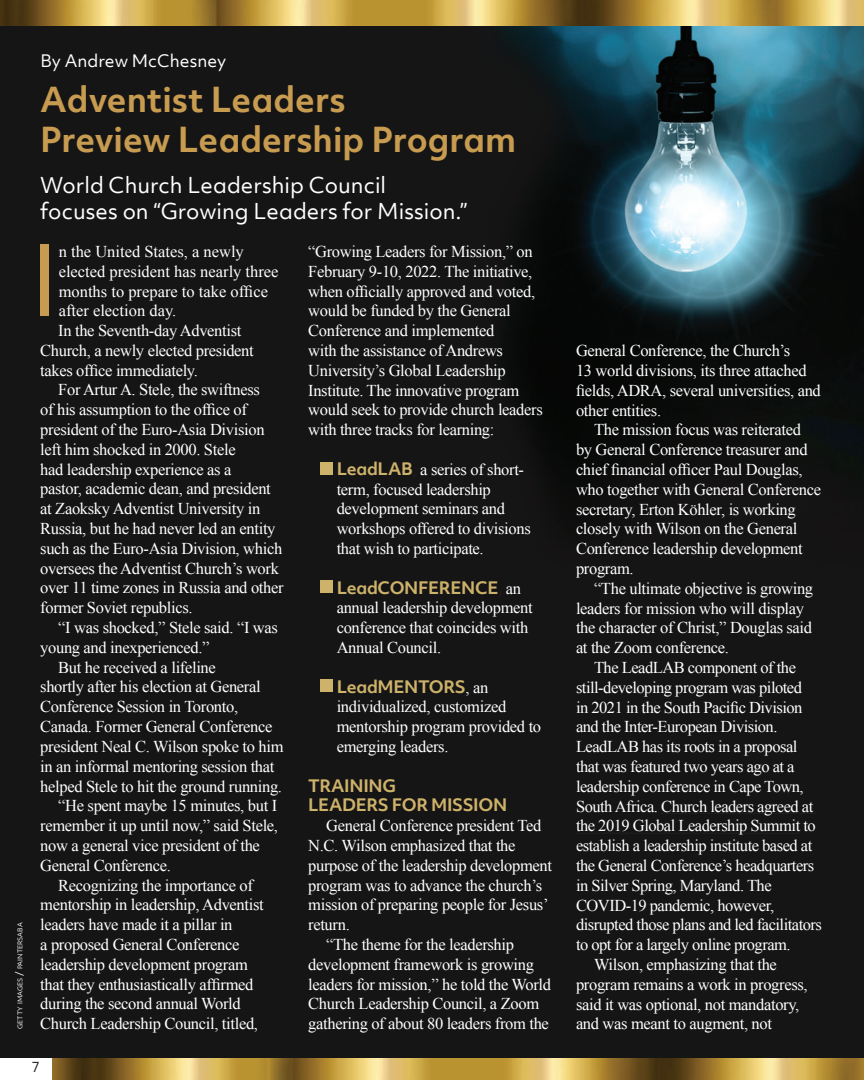
<style>
.page{position:relative;width:864px;height:1080px;background:#fff}
.page>*{position:absolute;margin:0;border:0;box-sizing:border-box;transform-origin:0 0}
.t1{font:94.65px "Objektiv Mk 1";color:#c79b50}
.t2{font:700 33px/39.6px "Objektiv Mk 2";color:#c79b50}
.t3{font:21px/25.2px "Objektiv Mk 2";color:#fff}
.t4{font:16.5px/19.8px "Times New Roman";letter-spacing:-.02em;color:#fff}
.t5{font:16.5px "Times New Roman";color:#fff}
.t6{font:700 16.5px/19.8px "Objektiv Mk 1";letter-spacing:-.02em;color:#cdb26a}
.t7{font:16.5px "Objektiv Mk 1";color:#fff}
.t8{font:13.5px "Objektiv Mk 3";color:#231f20}
.t9{font:6.3px "Objektiv Mk 3";color:#fff}
.s1{font-size:9px}
.s2{font-family:"Objektiv Mk 1";font-weight:700;color:#cdb26a}
.s3{color:#231f20}
.s4{font-family:"Times New Roman";font-weight:400;color:#231f20}
.s5{font-family:"Times New Roman";font-weight:400;color:#fff}
</style>
<div class="page">
<img style="left:53px;top:1058px;width:811px;height:22px">
<img style="left:0;top:25px;width:864px;height:1033px">
<img style="left:0;top:0;width:864px;height:25px">
<hr style="left:661px;top:813px;width:155px;height:1px;background:#231f20">
<hr style="left:576px;top:833px;width:224px;height:1px;background:#231f20">
<div style="left:320px;top:462px;width:13px;height:13px;background:#cdb26a"></div>
<div style="left:320px;top:580px;width:13px;height:13px;background:#cdb26a"></div>
<div style="left:320px;top:679px;width:13px;height:13px;background:#cdb26a"></div>
<p class="t9" style="left:17px;top:1029px;width:108px;rotate:-90deg">getty images <span class="s1">/</span> paintersaba</p>
<p class="t7" style="left:40px;top:53px;width:187px">By Andrew McChesney</p>
<h2 class="t2" style="left:40px;top:83px;width:478px">Adventist Leaders<br>Preview Leadership Program</h2>
<p class="t3" style="left:40px;top:175px;width:429px">World Church Leadership Council focuses on “Growing Leaders for Mission.”</p>
<h1 class="t1" style="left:30px;top:239px;width:30px">I</h1>
<p class="t5" style="left:59px;top:245px;width:187px">n the United States, a newly</p>
<p class="t4" style="left:308px;top:243px;width:236px">“Growing Leaders for Mission,” on February 9-10, 2022. The initiative, when officially approved and voted, would be funded by the General Conference and implemented<br>with the assistance of Andrews University’s Global Leadership Institute. The innovative program would seek to provide church leaders with three tracks for learning:</p>
<p class="t4" style="left:337px;top:461px;width:196px"><span class="s2">LeadLAB</span><span class="s3">,</span> a series of short&shy;term, focused leadership development seminars and workshops offered to divisions that wish to participate.</p>
<p class="t6" style="left:337px;top:579px;width:186px">LeadCONFERENCE<span class="s4">,</span> <span class="s5">an</span></p>
<p class="t4" style="left:337px;top:599px;width:198px">annual leadership development conference that coincides with<br>Annual Council.</p>
<p class="t6" style="left:337px;top:678px;width:153px">LeadMENTORS<span class="s5">, an</span></p>
<p class="t4" style="left:337px;top:698px;width:206px">individualized, customized mentorship program provided to emerging leaders.</p>
<p class="t6" style="left:308px;top:777px;width:201px">TRAINING<br>LEADERS FOR MISSION</p>
<p class="t4" style="left:326px;top:817px;width:217px">General Conference president Ted</p>
<p class="t4" style="left:308px;top:837px;width:209px">N.C. Wilson emphasized that the</p>
<p class="t4" style="left:308px;top:857px;width:245px">purpose of the leadership development</p>
<p class="t4" style="left:308px;top:877px;width:235px">program was to advance the church’s</p>
<p class="t4" style="left:308px;top:896px;width:242px">mission of preparing people for Jesus’</p>
<p class="t4" style="left:308px;top:916px;width:43px">return.</p>
<p class="t4" style="left:326px;top:936px;width:189px">“The theme for the leadership</p>
<p class="t4" style="left:308px;top:956px;width:227px">development framework is growing</p>
<p class="t4" style="left:308px;top:976px;width:244px">leaders for mission,” he told the World</p>
<p class="t4" style="left:308px;top:995px;width:232px">Church Leadership Council, a Zoom</p>
<p class="t4" style="left:308px;top:1013px;width:242px">gathering of about 80 leaders from the</p>
<p class="t5" style="left:59px;top:265px;width:221px">elected president has nearly three</p>
<p class="t5" style="left:59px;top:280px;width:211px">months to prepare to take office</p>
<p class="t5" style="left:59px;top:305px;width:119px">after election day.</p>
<p class="t4" style="left:58px;top:320px;width:185px">In the Seventh-day Adventist</p>
<p class="t4" style="left:40px;top:342px;width:215px">Church, a newly elected president</p>
<p class="t4" style="left:40px;top:360px;width:159px">takes office immediately.</p>
<p class="t4" style="left:58px;top:382px;width:203px">For Artur A. Stele, the swiftness</p>
<p class="t4" style="left:40px;top:400px;width:208px">of his assumption to the office of</p>
<p class="t4" style="left:40px;top:419px;width:226px">president of the Euro-Asia Division</p>
<p class="t4" style="left:40px;top:439px;width:197px">left him shocked in 2000. Stele</p>
<p class="t4" style="left:40px;top:461px;width:193px">had leadership experience as a</p>
<p class="t4" style="left:40px;top:481px;width:232px">pastor, academic dean, and president</p>
<p class="t4" style="left:40px;top:500px;width:222px">at Zaoksky Adventist University in</p>
<p class="t4" style="left:40px;top:518px;width:237px">Russia, but he had never led an entity</p>
<p class="t4" style="left:40px;top:538px;width:244px">such as the Euro-Asia Division, which</p>
<p class="t4" style="left:40px;top:560px;width:240px">oversees the Adventist Church’s work</p>
<p class="t4" style="left:40px;top:578px;width:245px">over 11 time zones in Russia and other</p>
<p class="t4" style="left:40px;top:599px;width:154px">former Soviet republics.</p>
<p class="t4" style="left:58px;top:619px;width:221px">“I was shocked,” Stele said. “I was</p>
<p class="t4" style="left:40px;top:639px;width:171px">young and inexperienced.”</p>
<p class="t4" style="left:58px;top:659px;width:159px">But he received a lifeline</p>
<p class="t4" style="left:40px;top:679px;width:222px">shortly after his election at General</p>
<p class="t4" style="left:40px;top:698px;width:199px">Conference Session in Toronto,</p>
<p class="t4" style="left:40px;top:718px;width:234px">Canada. Former General Conference</p>
<p class="t4" style="left:40px;top:738px;width:245px">president Neal C. Wilson spoke to him</p>
<p class="t4" style="left:40px;top:758px;width:236px">in an informal mentoring session that</p>
<p class="t4" style="left:40px;top:778px;width:243px">helped Stele to hit the ground running.</p>
<p class="t4" style="left:58px;top:797px;width:221px">“He spent maybe 15 minutes, but I</p>
<p class="t4" style="left:40px;top:817px;width:239px">remember it up until now,” said Stele,</p>
<p class="t4" style="left:40px;top:837px;width:221px">now a general vice president of the</p>
<p class="t4" style="left:40px;top:857px;width:132px">General Conference.</p>
<p class="t4" style="left:58px;top:875px;width:196px">Recognizing the importance of</p>
<p class="t4" style="left:40px;top:896px;width:225px">mentorship in leadership, Adventist</p>
<p class="t4" style="left:40px;top:916px;width:194px">leaders have made it a pillar in</p>
<p class="t4" style="left:40px;top:936px;width:201px">a proposed General Conference</p>
<p class="t4" style="left:40px;top:956px;width:209px">leadership development program</p>
<p class="t4" style="left:40px;top:974px;width:215px">that they enthusiastically affirmed</p>
<p class="t4" style="left:40px;top:995px;width:202px">during the second annual World</p>
<p class="t4" style="left:40px;top:1015px;width:219px">Church Leadership Council, titled,</p>
<p class="t8" style="left:32px;top:1059px;width:10px">7</p>
<p class="t4" style="left:576px;top:342px;width:246px">General Conference, the Church’s<br>13 world divisions, its three attached fields, ADRA, several universities, and other entities.</p>
<p class="t4" style="left:576px;top:422px;width:247px;text-indent:18px">The mission focus was reiterated by General Conference treasurer and chief financial officer Paul Douglas, who together with General Conference secretary, Erton Köhler, is working closely with Wilson on the General<br>Conference leadership development program.</p>
<p class="t4" style="left:576px;top:580px;width:239px;text-indent:18px">“The ultimate objective is growing leaders for mission who will display the character of Christ,” Douglas said at the Zoom conference.</p>
<p class="t4" style="left:594px;top:659px;width:204px">The LeadLAB component of the</p>
<p class="t4" style="left:576px;top:677px;width:228px">still-developing program was piloted</p>
<p class="t4" style="left:576px;top:697px;width:228px">in 2021 in the South Pacific Division</p>
<p class="t4" style="left:576px;top:717px;width:203px">and the Inter-European Division.</p>
<p class="t4" style="left:576px;top:738px;width:223px">LeadLAB has its roots in a proposal</p>
<p class="t4" style="left:576px;top:758px;width:220px">that was featured two years ago at a</p>
<p class="t4" style="left:576px;top:778px;width:229px">leadership conference in Cape Town,</p>
<p class="t4" style="left:576px;top:798px;width:239px">South Africa. Church leaders agreed at</p>
<p class="t4" style="left:576px;top:816px;width:241px">the 2019 Global Leadership Summit to</p>
<p class="t4" style="left:576px;top:837px;width:238px">establish a leadership institute based at</p>
<p class="t4" style="left:576px;top:857px;width:240px">the General Conference’s headquarters</p>
<p class="t4" style="left:576px;top:877px;width:197px">in Silver Spring, Maryland. The</p>
<p class="t4" style="left:576px;top:895px;width:200px">COVID-19 pandemic, however,</p>
<p class="t4" style="left:576px;top:917px;width:247px">disrupted those plans and led facilitators</p>
<p class="t4" style="left:576px;top:936px;width:216px">to opt for a largely online program.</p>
<p class="t4" style="left:594px;top:956px;width:184px">Wilson, emphasizing that the</p>
<p class="t4" style="left:576px;top:976px;width:233px">program remains a work in progress,</p>
<p class="t4" style="left:576px;top:996px;width:225px">said it was optional, not mandatory,</p>
<p class="t4" style="left:576px;top:1016px;width:198px">and was meant to augment, not</p>
</div>
